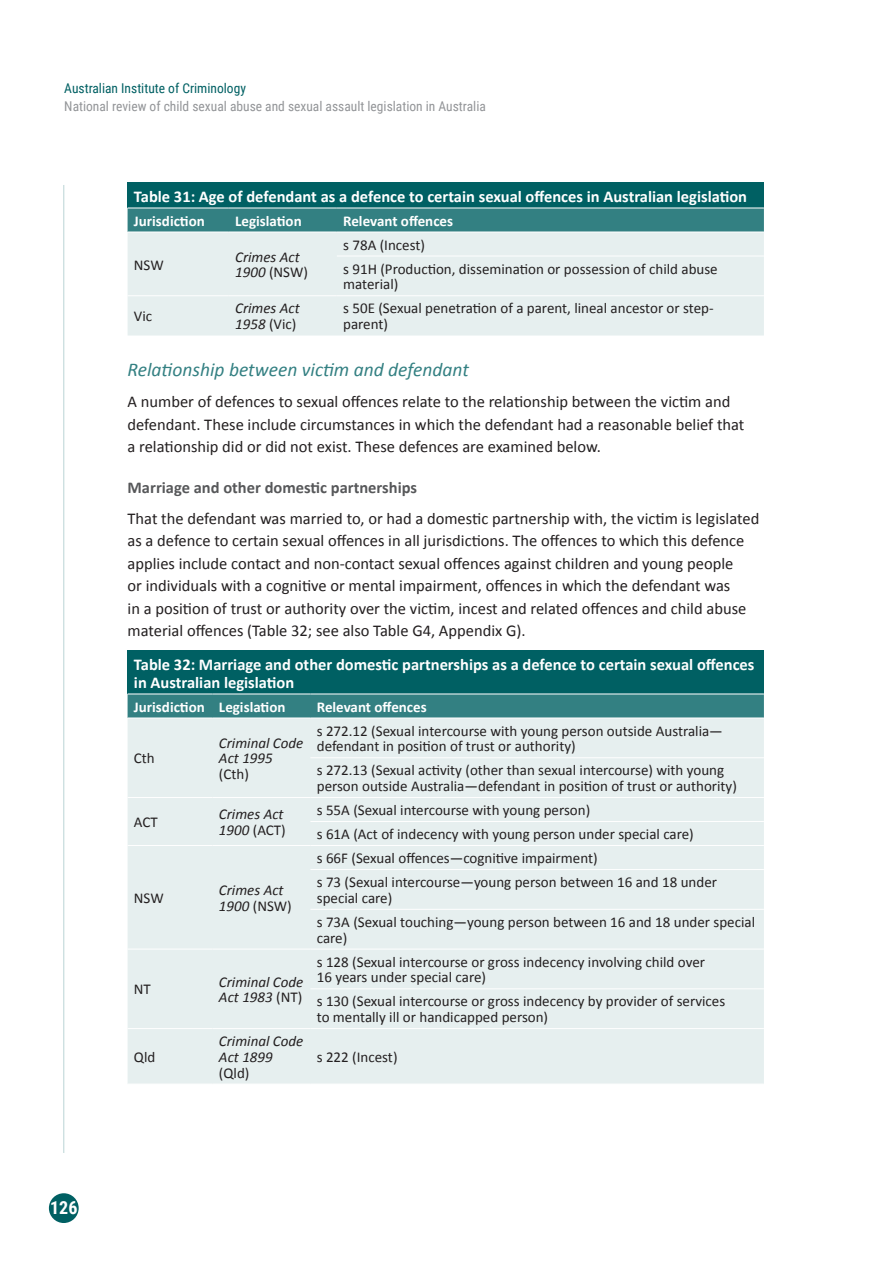
<style>
.page{position:relative;width:893px;height:1263px;background:#fff}
.page>*{position:absolute;margin:0;border:0;box-sizing:border-box;transform-origin:0 0}
.t1{font:italic 19.5px "Calibri";color:#338082}
.t2{font:700 18px "Roboto Condensed";color:#fff}
.Body{font:16.5px/22.5px "Calibri";color:#231f20}
.Table_H1{font:700 16.5px/18px "Calibri";color:#fff}
.t3{font:700 16.5px "Calibri";color:#57585a}
.Table_body{font:15px/15.8px "Calibri";color:#231f20}
.Table_body-2{font:italic 15px/15.8px "Calibri";color:#231f20}
.Table_H2_no_underline{font:700 15px "Calibri";color:#fff}
.t4{font:13.5px "Roboto Condensed";color:#939598}
.t5{font:13.5px "Roboto Condensed";color:#006063}
.s1{font-style:normal}
</style>
<div class="page">
<hr style="left:63px;top:185px;width:1px;height:968px;background:#bfd7d8">
<div style="left:49px;top:1193px;width:30px;height:30px;background:#006063;border-radius:50%"></div>
<div style="left:128px;top:183px;width:636px;height:25px;background:#006063"></div>
<div style="left:128px;top:209px;width:636px;height:23px;background:#338082"></div>
<div style="left:128px;top:233px;width:636px;height:102px;background:#e6efef"></div>
<hr style="left:337px;top:256px;width:427px;height:1px;background:#fff">
<hr style="left:128px;top:295px;width:101px;height:1px;background:#fff">
<hr style="left:229px;top:295px;width:108px;height:1px;background:#fff">
<hr style="left:337px;top:295px;width:427px;height:1px;background:#fff">
<div style="left:128px;top:651px;width:636px;height:43px;background:#006063"></div>
<div style="left:128px;top:695px;width:636px;height:23px;background:#338082"></div>
<div style="left:128px;top:719px;width:636px;height:365px;background:#e6efef"></div>
<hr style="left:310px;top:757px;width:454px;height:1px;background:#fff">
<hr style="left:128px;top:797px;width:85px;height:1px;background:#fff">
<hr style="left:213px;top:797px;width:97px;height:1px;background:#fff">
<hr style="left:310px;top:797px;width:454px;height:1px;background:#fff">
<hr style="left:310px;top:821px;width:454px;height:1px;background:#fff">
<hr style="left:128px;top:845px;width:85px;height:1px;background:#fff">
<hr style="left:213px;top:845px;width:97px;height:1px;background:#fff">
<hr style="left:310px;top:845px;width:454px;height:1px;background:#fff">
<hr style="left:310px;top:869px;width:454px;height:1px;background:#fff">
<hr style="left:310px;top:909px;width:454px;height:1px;background:#fff">
<hr style="left:128px;top:949px;width:85px;height:1px;background:#fff">
<hr style="left:213px;top:949px;width:97px;height:1px;background:#fff">
<hr style="left:310px;top:949px;width:454px;height:1px;background:#fff">
<hr style="left:310px;top:988px;width:454px;height:1px;background:#fff">
<hr style="left:128px;top:1028px;width:85px;height:1px;background:#fff">
<hr style="left:213px;top:1028px;width:97px;height:1px;background:#fff">
<hr style="left:310px;top:1028px;width:454px;height:1px;background:#fff">
<p class="t5" style="left:64px;top:79px;width:183px">Australian Institute of Criminology</p>
<p class="t4" style="left:64px;top:97px;width:423px">National review of child sexual abuse and sexual assault legislation in Australia</p>
<p class="Table_H1" style="left:134px;top:187px;width:615px">Table 31: Age of defendant as a defence to certain sexual offences in Australian legislation</p>
<p class="Table_H2_no_underline" style="left:134px;top:210px;width:72px">Jurisdiction</p>
<p class="Table_H2_no_underline" style="left:235px;top:210px;width:68px">Legislation</p>
<p class="Table_H2_no_underline" style="left:343px;top:210px;width:111px">Relevant offences</p>
<p class="Table_body" style="left:134px;top:256px;width:31px">NSW</p>
<p class="Table_body-2" style="left:235px;top:248px;width:74px">Crimes Act<br>1900 <span class="s1">(NSW)</span></p>
<p class="Table_body" style="left:343px;top:236px;width:83px">s 78A (Incest)</p>
<p class="Table_body" style="left:343px;top:260px;width:376px">s 91H (Production, dissemination or possession of child abuse material)</p>
<p class="Table_body" style="left:134px;top:308px;width:20px">Vic</p>
<p class="Table_body-2" style="left:235px;top:300px;width:66px">Crimes Act<br>1958 <span class="s1">(Vic)</span></p>
<p class="Table_body" style="left:343px;top:300px;width:372px">s 50E (Sexual penetration of a parent, lineal ancestor or step&shy;parent)</p>
<h3 class="t1" style="left:128px;top:356px;width:343px">Relationship between victim and defendant</h3>
<p class="Body" style="left:128px;top:390px;width:618px">A number of defences to sexual offences relate to the relationship between the victim and defendant. These include circumstances in which the defendant had a reasonable belief that a relationship did or did not exist. These defences are examined below.</p>
<h4 class="t3" style="left:128px;top:476px;width:291px">Marriage and other domestic partnerships</h4>
<p class="Body" style="left:128px;top:507px;width:633px">That the defendant was married to, or had a domestic partnership with, the victim is legislated as a defence to certain sexual offences in all jurisdictions. The offences to which this defence applies include contact and non-contact sexual offences against children and young people<br>or individuals with a cognitive or mental impairment, offences in which the defendant was<br>in a position of trust or authority over the victim, incest and related offences and child abuse material offences (Table 32; see also Table G4, Appendix G).</p>
<p class="Table_H1" style="left:134px;top:654px;width:622px">Table 32: Marriage and other domestic partnerships as a defence to certain sexual offences in Australian legislation</p>
<p class="Table_H2_no_underline" style="left:134px;top:696px;width:72px">Jurisdiction</p>
<p class="Table_H2_no_underline" style="left:219px;top:696px;width:68px">Legislation</p>
<p class="Table_H2_no_underline" style="left:317px;top:696px;width:111px">Relevant offences</p>
<p class="Table_body" style="left:134px;top:750px;width:22px">Cth</p>
<p class="Table_body" style="left:317px;top:722px;width:408px">s 272.12 (Sexual intercourse with young person outside Australia— defendant in position of trust or authority)</p>
<p class="Table_body" style="left:317px;top:762px;width:422px">s 272.13 (Sexual activity (other than sexual intercourse) with young person outside Australia—defendant in position of trust or authority)</p>
<p class="Table_body-2" style="left:219px;top:734px;width:86px">Criminal Code<br>Act 1995 <span class="s1">(Cth)</span></p>
<p class="Table_body" style="left:134px;top:814px;width:25px">ACT</p>
<p class="Table_body-2" style="left:219px;top:806px;width:68px">Crimes Act<br>1900 <span class="s1">(ACT)</span></p>
<p class="Table_body" style="left:317px;top:802px;width:275px">s 55A (Sexual intercourse with young person)</p>
<p class="Table_body" style="left:317px;top:826px;width:379px">s 61A (Act of indecency with young person under special care)</p>
<p class="t2" style="left:50px;top:1194px;width:29px">126</p>
<p class="Table_body" style="left:134px;top:890px;width:31px">NSW</p>
<p class="Table_body-2" style="left:219px;top:881px;width:74px">Crimes Act<br>1900 <span class="s1">(NSW)</span></p>
<p class="Table_body" style="left:134px;top:981px;width:18px">NT</p>
<p class="Table_body-2" style="left:219px;top:973px;width:86px">Criminal Code<br>Act 1983 <span class="s1">(NT)</span></p>
<p class="Table_body" style="left:134px;top:1049px;width:23px">Qld</p>
<p class="Table_body-2" style="left:219px;top:1033px;width:86px">Criminal Code<br>Act 1899 <span class="s1">(Qld)</span></p>
<p class="Table_body" style="left:317px;top:850px;width:282px">s 66F (Sexual offences—cognitive impairment)</p>
<p class="Table_body" style="left:317px;top:874px;width:402px">s 73 (Sexual intercourse—young person between 16 and 18 under special care)</p>
<p class="Table_body" style="left:317px;top:914px;width:440px">s 73A (Sexual touching—young person between 16 and 18 under special care)</p>
<p class="Table_body" style="left:317px;top:953px;width:390px">s 128 (Sexual intercourse or gross indecency involving child over<br>16 years under special care)</p>
<p class="Table_body" style="left:317px;top:993px;width:410px">s 130 (Sexual intercourse or gross indecency by provider of services to mentally ill or handicapped person)</p>
<p class="Table_body" style="left:317px;top:1049px;width:82px">s 222 (Incest)</p>
</div>
